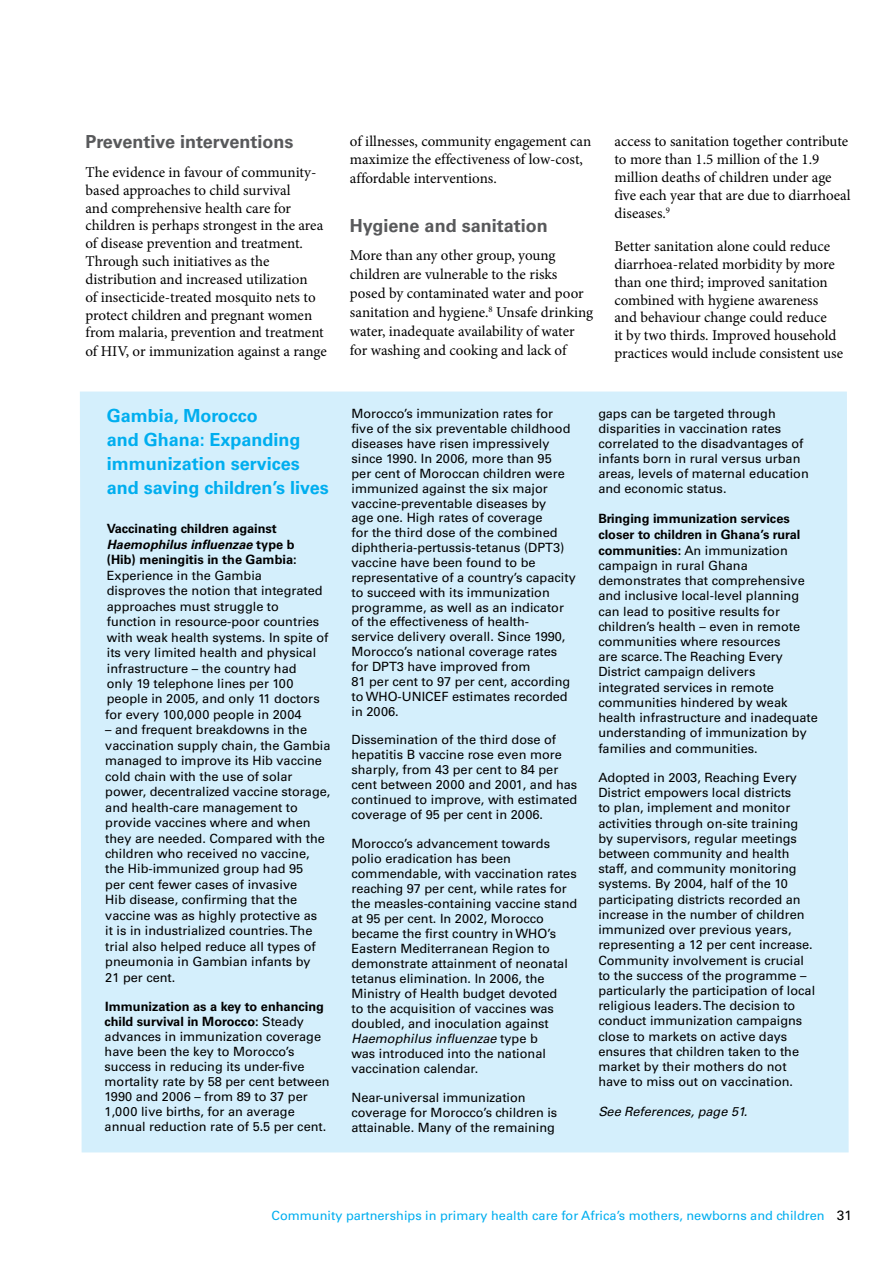
<style>
.page{position:relative;width:893px;height:1263px;background:#fff}
.page>*{position:absolute;margin:0;border:0;box-sizing:border-box;transform-origin:0 0}
.t1{font:700 18px/24px "Univers LT Std";color:#00aeef}
.t2{font:700 18px "Univers LT Std";color:#58595b}
.t3{font:15px/18px "Minion Pro";letter-spacing:-.005em;color:#000}
.t4{font:13.5px "Univers LT Std";color:#000}
.t5{font:12.75px/15px "Univers LT Std";color:#000}
.t6{font:700 12.75px/15.5px "Univers LT Std";color:#000}
.t7{font:12.75px "Univers LT Std";color:#00aeef}
.t8{font:italic 12.75px "Univers LT Std";color:#000}
.s1{font-style:italic}
.s2{font-weight:700}
</style>
<div class="page">
<div style="left:80px;top:391px;width:769px;height:761px;background:#d4effc"></div>
<h1 class="t2" style="left:86px;top:131px;width:210px">Preventive interventions</h1>
<p class="t3" style="left:86px;top:163px;width:243px">The evidence in favour of community&shy;based approaches to child survival<br>and comprehensive health care for children is perhaps strongest in the area of disease prevention and treatment.<br>Through such initiatives as the distribution and increased utilization<br>of insecticide-treated mosquito nets to protect children and pregnant women from malaria, prevention and treatment of HIV, or immunization against a range</p>
<h1 class="t1" style="left:107px;top:404px;width:224px">Gambia, Morocco<br>and Ghana: Expanding immunization services and saving children’s lives</h1>
<p class="t6" style="left:107px;top:521px;width:191px">Vaccinating children against<br><span class="s1">Haemophilus influenzae</span> type b (Hib) meningitis in the Gambia:</p>
<p class="t5" style="left:105px;top:568px;width:225px;line-height:15.5px">Experience in the Gambia<br>disproves the notion that integrated approaches must struggle to function in resource-poor countries with weak health systems. I n spite of its very limited health and physical infrastructure – the country had<br>only 19 telephone lines per 100 people in 2005, and only 11 doctors for every 100,000 people in 2004</p>
<p class="t5" style="left:105px;top:722px;width:227px;line-height:15.5px">– and frequent breakdowns in the vaccination supply chain, the Gambia managed to improve its Hib vaccine cold chain with the use of solar power, decentralized vaccine storage, and health-care management to provide vaccines where and when they are needed. Compared with the children who received no vaccine, the Hib-immunized group had 95<br>per cent fewer cases of invasive<br>Hib disease, confirming that the vaccine was as highly protective as<br>it is in industrialized countries. The trial also helped reduce all types of pneumonia in Gambian infants by<br>21 per cent.</p>
<p class="t5" style="left:105px;top:999px;width:226px"><span class="s2">Immunization as a key to enhancing child survival in Morocco:</span> Steady advances in immunization coverage have been the key to Morocco’s success in reducing its under-five mortality rate by 58 per cent between 1990 and 2006 – from 89 to 37 per 1,000 live births, for an average annual reduction rate of 5.5 per cent.</p>
<p class="t3" style="left:350px;top:132px;width:243px;line-height:18.6px">of illnesses, community engagement can maximize the effectiveness of low-cost, affordable interventions.</p>
<h1 class="t2" style="left:350px;top:215px;width:199px">Hygiene and sanitation</h1>
<p class="t3" style="left:350px;top:246px;width:245px;line-height:18.9px">More than any other group, young children are vulnerable to the risks posed by contaminated water and poor sanitation and hygiene.<sup>8</sup> Unsafe drinking water, inadequate availability of water for washing and cooking and lack of</p>
<p class="t3" style="left:614px;top:132px;width:238px">access to sanitation together contribute to more than 1.5 million of the 1.9 million deaths of children under age five each year that are due to diarrhoeal diseases.<sup>9</sup></p>
<p class="t3" style="left:614px;top:238px;width:230px">Better sanitation alone could reduce diarrhoea-related morbidity by more than one third; improved sanitation combined with hygiene awareness and behaviour change could reduce<br>it by two thirds. Improved household practices would include consistent use</p>
<p class="t5" style="left:351px;top:407px;width:220px">Morocco’s immunization rates for five of the six preventable childhood diseases have risen impressively since 1990. I n 2006, more than 95 per cent of Moroccan children were immunized against the six major vaccine-preventable diseases by age one. High rates of coverage<br>for the third dose of the combined diphtheria-pertussis-tetanus (DPT</p>
<p class="t5" style="left:553px;top:540px;width:13px">3)</p>
<p class="t5" style="left:351px;top:555px;width:226px">vaccine have been found to be representative of a country’s capacity to succeed with its immunization programme, as well as an indicator of the effectiveness of health-<br>service delivery overall. Since 1990,<br>Morocco’s national coverage rates for DPT</p>
<p class="t5" style="left:351px;top:659px;width:220px;text-indent:45px">3 have improved from<br>81 per cent to 97 per cent, according to WHO-UNI CEF estimates recorded in 2006.</p>
<p class="t5" style="left:351px;top:732px;width:227px">Dissemination of the third dose of hepatitis B vaccine rose even more sharply, from 43 per cent to 84 per cent between 2000 and 2001, and has continued to improve, with estimated coverage of 95 per cent in 2006.</p>
<p class="t5" style="left:351px;top:836px;width:227px">Morocco’s advancement towards polio eradication has been commendable, with vaccination rates reaching 97 per cent, while rates for the measles-containing vaccine stand at 95 per cent. I n 2002, Morocco became the first country in WHO’s Eastern Mediterranean Region to demonstrate attainment of neonatal tetanus elimination. I n 2006, the Ministry of Health budget devoted<br>to the acquisition of vaccines was doubled, and inoculation against <span class="s1">Haemophilus influenzae</span> type b<br>was introduced into the national vaccination calendar.</p>
<p class="t5" style="left:351px;top:1090px;width:207px">Near-universal immunization coverage for Morocco’s children is attainable. Many of the remaining</p>
<p class="t5" style="left:598px;top:406px;width:212px">gaps can be targeted through disparities in vaccination rates correlated to the disadvantages of infants born in rural versus urban areas, levels of maternal education and economic status.</p>
<p class="t5" style="left:598px;top:511px;width:221px"><span class="s2">Bringing immunization services closer to children in Ghana’s rural communities:</span> An immunization campaign in rural Ghana demonstrates that comprehensive and inclusive local-level planning can lead to positive results for children’s health – even in remote communities where resources<br>are scarce. The Reaching Every<br>District campaign delivers integrated services in remote communities hindered by weak health infrastructure and inadequate understanding of immunization by families and communities.</p>
<p class="t5" style="left:598px;top:770px;width:218px">Adopted in 2003, Reaching Every District empowers local districts<br>to plan, implement and monitor activities through on-site training by supervisors, regular meetings between community and health staff, and community monitoring systems. By 2004, half of the 10 participating districts recorded an increase in the number of children immunized over previous years, representing a 12 per cent increase.<br>Community involvement is crucial to the success of the programme – particularly the participation of local religious leaders. The decision to conduct immunization campaigns close to markets on active days ensures that children taken to the market by their mothers do not have to miss out on vaccination.</p>
<p class="t8" style="left:598px;top:1103px;width:151px">See References, page 51.</p>
<p class="t7" style="left:272px;top:1208px;width:555px">Community partnerships in primary health care for Africa’s mothers, newborns and children</p>
<p class="t4" style="left:837px;top:1207px;width:17px">31</p>
</div>
